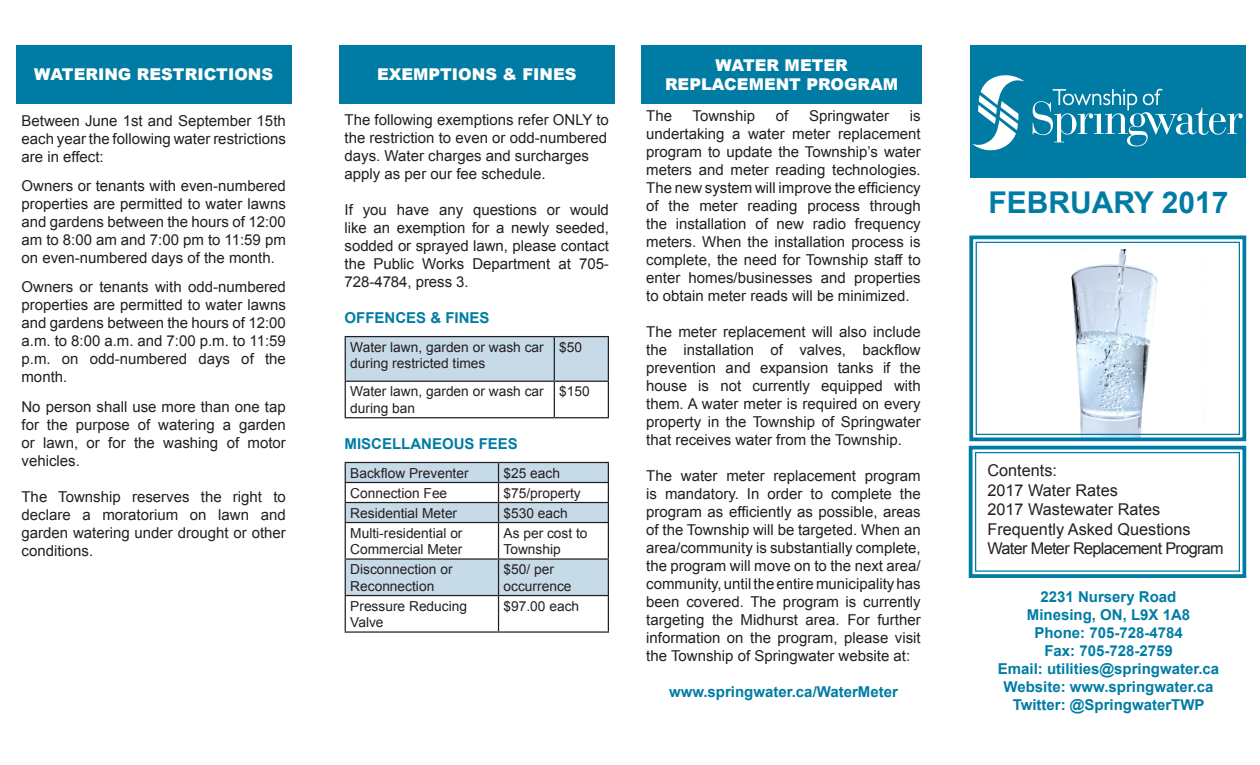
<style>
.page{position:relative;width:1260px;height:765px;background:#fff}
.page>*{position:absolute;margin:0;border:0;box-sizing:border-box;transform-origin:0 0}
.t1{font:700 30px "Arial";color:#007ca4}
.t2{font:16.25px "Arial";color:#231f20}
.t3{font:900 16.25px "Arial";color:#fff}
.t4{font:16.25px "Arial";letter-spacing:-.04em;color:#231f20}
.t5{font:15px/18px "Arial";color:#231f20;text-align:justify}
.t6{font:700 15px "Arial";color:#007ca4}
.t7{font:13.75px/16.5px "Arial";color:#231f20}
</style>
<div class="page">
<div style="left:971px;top:45px;width:275px;height:132px;background:#007ca4"></div>
<svg style="left:972px;top:75px;width:52px;height:76px"></svg>
<svg style="left:1033px;top:89px;width:210px;height:58px"></svg>
<svg style="left:968px;top:445px;width:279px;height:133px"></svg>
<div style="left:975px;top:452px;width:265px;height:120px;border:1px solid #007ca4"></div>
<svg style="left:969px;top:235px;width:278px;height:207px"></svg>
<div style="left:976px;top:242px;width:264px;height:193px;border:1px solid #007ca4"></div>
<div style="left:641px;top:45px;width:281px;height:59px;background:#007ca4"></div>
<div style="left:16px;top:45px;width:275px;height:59px;background:#007ca4"></div>
<div style="left:346px;top:337px;width:262px;height:44px;background:#c7dae7"></div>
<hr style="left:345px;top:336px;width:209px;height:1px;background:#231f20">
<hr style="left:345px;top:337px;width:1px;height:44px;background:#231f20">
<hr style="left:554px;top:336px;width:55px;height:1px;background:#231f20">
<hr style="left:554px;top:337px;width:1px;height:44px;background:#231f20">
<hr style="left:608px;top:337px;width:1px;height:44px;background:#231f20">
<hr style="left:345px;top:381px;width:209px;height:1px;background:#231f20">
<hr style="left:345px;top:382px;width:1px;height:35px;background:#231f20">
<hr style="left:554px;top:381px;width:55px;height:1px;background:#231f20">
<hr style="left:554px;top:382px;width:1px;height:35px;background:#231f20">
<hr style="left:608px;top:382px;width:1px;height:35px;background:#231f20">
<hr style="left:345px;top:417px;width:209px;height:1px;background:#231f20">
<hr style="left:554px;top:417px;width:55px;height:1px;background:#231f20">
<svg style="left:345px;top:462px;width:264px;height:133px"></svg>
<hr style="left:345px;top:522px;width:154px;height:1px;background:#231f20">
<hr style="left:345px;top:523px;width:1px;height:35px;background:#231f20">
<hr style="left:499px;top:522px;width:110px;height:1px;background:#231f20">
<hr style="left:498px;top:523px;width:1px;height:35px;background:#231f20">
<hr style="left:608px;top:523px;width:1px;height:35px;background:#231f20">
<hr style="left:345px;top:558px;width:154px;height:2px;background:#231f20">
<hr style="left:345px;top:560px;width:1px;height:35px;background:#231f20">
<hr style="left:499px;top:558px;width:110px;height:2px;background:#231f20">
<hr style="left:498px;top:560px;width:1px;height:35px;background:#231f20">
<hr style="left:608px;top:560px;width:1px;height:35px;background:#231f20">
<hr style="left:345px;top:595px;width:154px;height:1px;background:#231f20">
<hr style="left:345px;top:596px;width:1px;height:35px;background:#231f20">
<hr style="left:499px;top:595px;width:110px;height:1px;background:#231f20">
<hr style="left:498px;top:596px;width:1px;height:35px;background:#231f20">
<hr style="left:608px;top:596px;width:1px;height:35px;background:#231f20">
<hr style="left:345px;top:631px;width:154px;height:2px;background:#231f20">
<hr style="left:499px;top:631px;width:110px;height:2px;background:#231f20">
<div style="left:339px;top:45px;width:276px;height:59px;background:#007ca4"></div>
<p class="t3" style="left:34px;top:63px;width:240px">WATERING RESTRICTIONS</p>
<p class="t5" style="left:22px;top:112px;width:266px">Between June 1st and September 15th each year the following water restrictions are in effect:</p>
<p class="t5" style="left:22px;top:177px;width:266px">Owners or tenants with even-numbered properties are permitted to water lawns and gardens between the hours of 12:00 am to 8:00 am and 7:00 pm to 11:59 pm on even-numbered days of the month.</p>
<p class="t5" style="left:22px;top:278px;width:266px">Owners or tenants with odd-numbered properties are permitted to water lawns and gardens between the hours of 12:00 a.m. to 8:00 a.m. and 7:00 p.m. to 11:59 p.m. on odd-numbered days of the month.</p>
<p class="t5" style="left:22px;top:397px;width:266px">No person shall use more than one tap for the purpose of watering a garden or lawn, or for the washing of motor vehicles.</p>
<p class="t5" style="left:22px;top:487px;width:266px">The Township reserves the right to declare a moratorium on lawn and garden watering under drought or other conditions.</p>
<p class="t3" style="left:377px;top:63px;width:201px">EXEMPTIONS &amp; FINES</p>
<p class="t5" style="left:345px;top:111px;width:266px;text-align:left">The following exemptions refer ONLY to the restriction to even or odd-numbered days. Water charges and surcharges apply as per our fee schedule.</p>
<p class="t5" style="left:345px;top:201px;width:266px">If you have any questions or would like an exemption for a newly seeded, sodded or sprayed lawn, please contact the Public Works Department at 705- 728-4784, press 3.</p>
<p class="t6" style="left:345px;top:308px;width:147px">OFFENCES &amp; FINES</p>
<p class="t7" style="left:350px;top:339px;width:195px">Water lawn, garden or wash car during restricted times</p>
<p class="t7" style="left:559px;top:339px;width:24px">$50</p>
<p class="t7" style="left:350px;top:383px;width:195px">Water lawn, garden or wash car during ban</p>
<p class="t7" style="left:559px;top:383px;width:32px">$150</p>
<p class="t6" style="left:345px;top:434px;width:175px">MISCELLANEOUS FEES</p>
<p class="t7" style="left:350px;top:465px;width:120px">Backflow Preventer</p>
<p class="t7" style="left:504px;top:465px;width:58px">$25 each</p>
<p class="t7" style="left:350px;top:485px;width:99px">Connection Fee</p>
<p class="t7" style="left:504px;top:485px;width:79px">$75/property</p>
<p class="t7" style="left:350px;top:505px;width:108px">Residential Meter</p>
<p class="t7" style="left:504px;top:505px;width:66px">$530 each</p>
<p class="t7" style="left:350px;top:525px;width:114px">Multi-residential or<br>Commercial Meter</p>
<p class="t7" style="left:504px;top:525px;width:86px">As per cost to<br>Township</p>
<p class="t7" style="left:350px;top:561px;width:104px">Disconnection or</p>
<p class="t7" style="left:350px;top:578px;width:86px">Reconnection</p>
<p class="t7" style="left:504px;top:561px;width:52px">$50/ per</p>
<p class="t7" style="left:504px;top:578px;width:70px">occurrence</p>
<p class="t7" style="left:350px;top:598px;width:118px">Pressure Reducing<br>Valve</p>
<p class="t7" style="left:504px;top:598px;width:77px">$97.00 each</p>
<p class="t3" style="left:715px;top:53px;width:134px">WATER METER</p>
<p class="t3" style="left:665px;top:73px;width:235px">REPLACEMENT PROGRAM</p>
<p class="t5" style="left:646px;top:107px;width:27px">The</p>
<p class="t5" style="left:693px;top:107px;width:64px">Township</p>
<p class="t5" style="left:776px;top:107px;width:14px">of</p>
<p class="t5" style="left:809px;top:107px;width:82px">Springwater</p>
<p class="t5" style="left:646px;top:107px;width:276px;text-indent:264px">is undertaking a water meter replacement program to update the Township’s water meters and meter reading technologies.<br>The new system will improve the efficiency of the meter reading process through the installation of new radio frequency meters. When the installation process is complete, the need for Township staff to enter homes/businesses and properties to obtain meter reads will be minimized.</p>
<p class="t5" style="left:646px;top:323px;width:276px">The meter replacement will also include the installation of valves, backflow prevention and expansion tanks if the house is not currently equipped with them. A water meter is required on every property in the Township of Springwater that receives water from the Township.</p>
<p class="t5" style="left:646px;top:467px;width:276px">The water meter replacement program is mandatory. In order to complete the program as efficiently as possible, areas of the Township will be targeted. When an area/community is substantially complete, the program will move on to the next area/ community, until the entire municipality has been covered. The program is currently targeting the Midhurst area. For further information on the program, please visit the Township of Springwater website at:</p>
<p class="t6" style="left:669px;top:682px;width:230px">www.springwater.ca/WaterMeter</p>
<p class="t1" style="left:988px;top:183px;width:242px">FEBRUARY 2017</p>
<p class="t2" style="left:988px;top:460px;width:71px">Contents:</p>
<p class="t2" style="left:988px;top:479px;width:132px">2017 Water Rates</p>
<p class="t2" style="left:988px;top:499px;width:174px">2017 Wastewater Rates</p>
<p class="t2" style="left:988px;top:518px;width:205px">Frequently Asked Questions</p>
<p class="t4" style="left:988px;top:538px;width:238px">Water Meter Replacement Program</p>
<p class="t6" style="left:1041px;top:587px;width:137px">2231 Nursery Road</p>
<p class="t6" style="left:1027px;top:605px;width:165px">Minesing, ON, L9X 1A8</p>
<p class="t6" style="left:1034px;top:623px;width:150px">Phone: 705-728-4784</p>
<p class="t6" style="left:1044px;top:641px;width:130px">Fax: 705-728-2759</p>
<p class="t6" style="left:998px;top:659px;width:223px">Email: utilities@springwater.ca</p>
<p class="t6" style="left:1004px;top:677px;width:212px">Website: www.springwater.ca</p>
<p class="t6" style="left:1013px;top:695px;width:193px">Twitter: @SpringwaterTWP</p>
</div>
